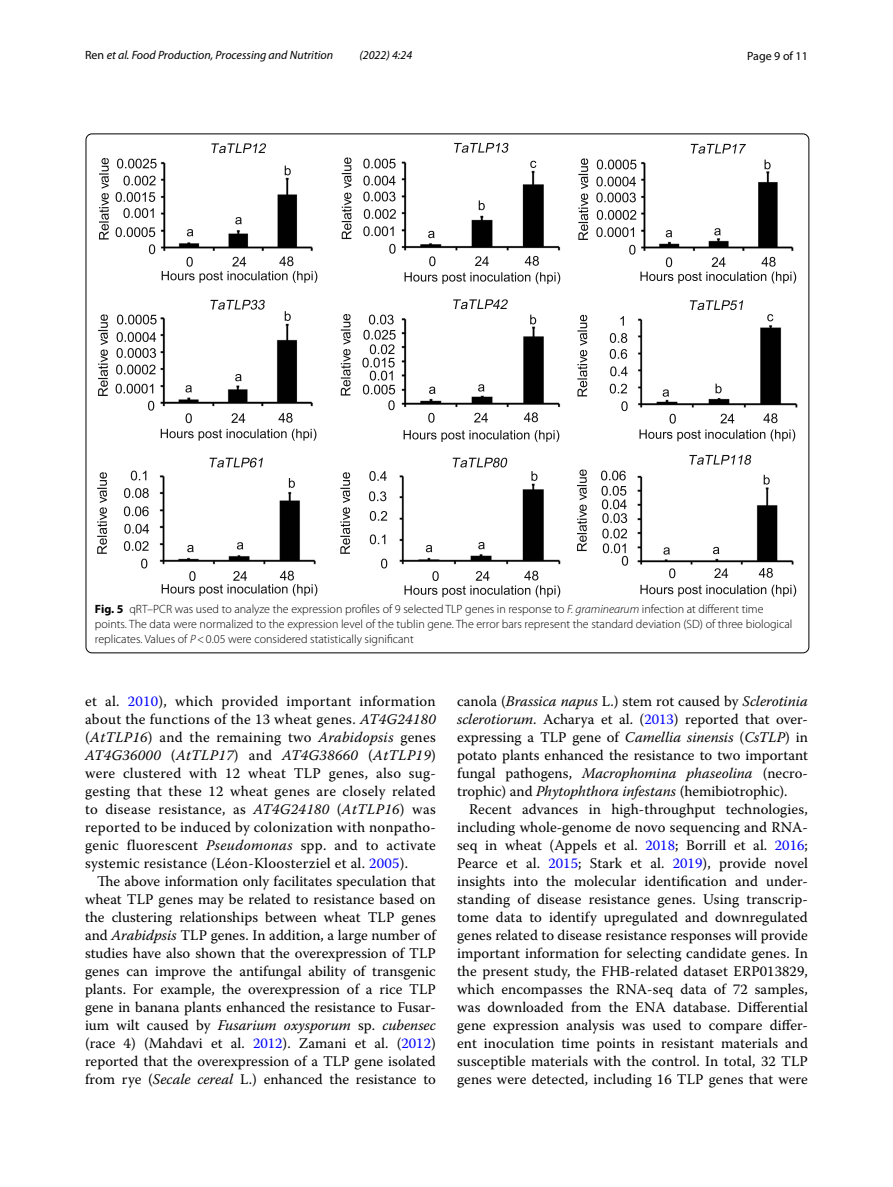
<style>
.page{position:relative;width:893px;height:1187px;background:#fff}
.page>*{position:absolute;margin:0;border:0;box-sizing:border-box;transform-origin:0 0}
.t1{font:14.7px/18px "Warnock Pro";letter-spacing:.005em;color:#000;text-align:justify}
.t2{font:300 12px/15px "Myriad Pro";color:#000}
.t3{font:italic 12px "Myriad Pro";color:#000}
.t4{font:12px "Myriad Pro";color:#000}
.s1{font-style:normal}
.s2{font-weight:700}
.s3{font-style:italic}
.s4{color:#00f}
</style>
<div class="page">
<img style="left:160px;top:162px;width:638px;height:403px">
<svg style="left:211px;top:143px;width:55px;height:10px"></svg>
<svg style="left:117px;top:159px;width:40px;height:9px"></svg>
<svg style="left:405px;top:272px;width:155px;height:12px"></svg>
<svg style="left:404px;top:430px;width:155px;height:12px"></svg>
<svg style="left:639px;top:429px;width:156px;height:12px"></svg>
<svg style="left:640px;top:584px;width:156px;height:12px"></svg>
<svg style="left:124px;top:176px;width:32px;height:9px"></svg>
<svg style="left:116px;top:192px;width:39px;height:10px"></svg>
<svg style="left:123px;top:208px;width:31px;height:10px"></svg>
<svg style="left:116px;top:227px;width:39px;height:10px"></svg>
<svg style="left:149px;top:244px;width:6px;height:10px"></svg>
<svg style="left:162px;top:256px;width:155px;height:27px"></svg>
<svg style="left:99px;top:158px;width:10px;height:81px"></svg>
<svg style="left:454px;top:143px;width:54px;height:10px"></svg>
<svg style="left:363px;top:159px;width:33px;height:9px"></svg>
<svg style="left:363px;top:176px;width:33px;height:9px"></svg>
<svg style="left:363px;top:192px;width:32px;height:9px"></svg>
<svg style="left:364px;top:209px;width:32px;height:10px"></svg>
<svg style="left:363px;top:226px;width:31px;height:10px"></svg>
<svg style="left:389px;top:244px;width:7px;height:10px"></svg>
<svg style="left:429px;top:256px;width:6px;height:10px"></svg>
<svg style="left:475px;top:256px;width:14px;height:10px"></svg>
<svg style="left:525px;top:256px;width:14px;height:10px"></svg>
<svg style="left:342px;top:157px;width:9px;height:82px"></svg>
<svg style="left:691px;top:144px;width:55px;height:10px"></svg>
<svg style="left:597px;top:159px;width:39px;height:10px"></svg>
<svg style="left:596px;top:177px;width:40px;height:9px"></svg>
<svg style="left:596px;top:192px;width:40px;height:10px"></svg>
<svg style="left:597px;top:210px;width:39px;height:10px"></svg>
<svg style="left:596px;top:227px;width:38px;height:10px"></svg>
<svg style="left:629px;top:245px;width:167px;height:38px"></svg>
<svg style="left:578px;top:158px;width:10px;height:82px"></svg>
<svg style="left:210px;top:300px;width:55px;height:9px"></svg>
<svg style="left:117px;top:314px;width:40px;height:10px"></svg>
<svg style="left:117px;top:332px;width:39px;height:10px"></svg>
<svg style="left:117px;top:348px;width:39px;height:10px"></svg>
<svg style="left:116px;top:364px;width:39px;height:10px"></svg>
<svg style="left:116px;top:383px;width:37px;height:10px"></svg>
<svg style="left:148px;top:401px;width:6px;height:9px"></svg>
<svg style="left:161px;top:413px;width:155px;height:28px"></svg>
<svg style="left:98px;top:314px;width:10px;height:82px"></svg>
<svg style="left:453px;top:299px;width:55px;height:10px"></svg>
<svg style="left:369px;top:314px;width:25px;height:10px"></svg>
<svg style="left:362px;top:330px;width:34px;height:64px"></svg>
<svg style="left:388px;top:400px;width:7px;height:10px"></svg>
<svg style="left:428px;top:413px;width:7px;height:9px"></svg>
<svg style="left:474px;top:413px;width:14px;height:9px"></svg>
<svg style="left:524px;top:412px;width:14px;height:10px"></svg>
<svg style="left:341px;top:314px;width:10px;height:81px"></svg>
<svg style="left:690px;top:300px;width:53px;height:10px"></svg>
<svg style="left:620px;top:316px;width:4px;height:9px"></svg>
<svg style="left:187px;top:229px;width:6px;height:7px"></svg>
<svg style="left:235px;top:217px;width:7px;height:7px"></svg>
<svg style="left:285px;top:166px;width:6px;height:9px"></svg>
<svg style="left:428px;top:231px;width:7px;height:7px"></svg>
<svg style="left:479px;top:200px;width:6px;height:10px"></svg>
<svg style="left:530px;top:161px;width:6px;height:7px"></svg>
<svg style="left:666px;top:230px;width:6px;height:7px"></svg>
<svg style="left:714px;top:228px;width:7px;height:7px"></svg>
<svg style="left:764px;top:160px;width:7px;height:9px"></svg>
<svg style="left:187px;top:545px;width:7px;height:7px"></svg>
<svg style="left:237px;top:542px;width:6px;height:7px"></svg>
<svg style="left:289px;top:478px;width:6px;height:10px"></svg>
<svg style="left:426px;top:545px;width:6px;height:7px"></svg>
<svg style="left:478px;top:542px;width:7px;height:7px"></svg>
<svg style="left:531px;top:471px;width:6px;height:10px"></svg>
<svg style="left:663px;top:547px;width:7px;height:7px"></svg>
<svg style="left:713px;top:547px;width:6px;height:7px"></svg>
<svg style="left:764px;top:475px;width:6px;height:9px"></svg>
<svg style="left:185px;top:385px;width:7px;height:7px"></svg>
<svg style="left:235px;top:374px;width:7px;height:7px"></svg>
<svg style="left:285px;top:311px;width:6px;height:10px"></svg>
<svg style="left:429px;top:386px;width:6px;height:8px"></svg>
<svg style="left:478px;top:384px;width:6px;height:7px"></svg>
<svg style="left:530px;top:314px;width:6px;height:10px"></svg>
<svg style="left:663px;top:389px;width:6px;height:7px"></svg>
<svg style="left:715px;top:383px;width:7px;height:10px"></svg>
<svg style="left:767px;top:314px;width:6px;height:7px"></svg>
<svg style="left:610px;top:333px;width:17px;height:10px"></svg>
<svg style="left:610px;top:349px;width:17px;height:10px"></svg>
<svg style="left:610px;top:366px;width:18px;height:10px"></svg>
<svg style="left:610px;top:383px;width:17px;height:10px"></svg>
<svg style="left:621px;top:401px;width:7px;height:10px"></svg>
<svg style="left:670px;top:414px;width:6px;height:9px"></svg>
<svg style="left:720px;top:413px;width:14px;height:10px"></svg>
<svg style="left:763px;top:413px;width:14px;height:10px"></svg>
<svg style="left:577px;top:315px;width:10px;height:81px"></svg>
<svg style="left:210px;top:457px;width:53px;height:10px"></svg>
<svg style="left:131px;top:470px;width:15px;height:10px"></svg>
<svg style="left:124px;top:488px;width:25px;height:10px"></svg>
<svg style="left:124px;top:506px;width:25px;height:10px"></svg>
<svg style="left:124px;top:524px;width:25px;height:9px"></svg>
<svg style="left:124px;top:541px;width:25px;height:10px"></svg>
<svg style="left:141px;top:558px;width:6px;height:10px"></svg>
<svg style="left:162px;top:570px;width:155px;height:26px"></svg>
<svg style="left:97px;top:472px;width:10px;height:81px"></svg>
<svg style="left:453px;top:457px;width:54px;height:10px"></svg>
<svg style="left:369px;top:471px;width:18px;height:10px"></svg>
<svg style="left:369px;top:491px;width:17px;height:10px"></svg>
<svg style="left:370px;top:511px;width:17px;height:10px"></svg>
<svg style="left:370px;top:534px;width:15px;height:10px"></svg>
<svg style="left:381px;top:558px;width:6px;height:10px"></svg>
<svg style="left:405px;top:570px;width:155px;height:27px"></svg>
<svg style="left:340px;top:472px;width:10px;height:81px"></svg>
<svg style="left:689px;top:455px;width:62px;height:9px"></svg>
<svg style="left:601px;top:470px;width:25px;height:10px"></svg>
<svg style="left:601px;top:486px;width:27px;height:79px"></svg>
<svg style="left:669px;top:568px;width:6px;height:10px"></svg>
<svg style="left:714px;top:568px;width:14px;height:10px"></svg>
<svg style="left:759px;top:568px;width:14px;height:9px"></svg>
<svg style="left:577px;top:469px;width:10px;height:82px"></svg>
<p class="t3" style="left:85px;top:48px;width:250px"><span class="s1">Ren</span> et al. Food Production, Processing and Nutrition</p>
<p class="t3" style="left:359px;top:48px;width:54px">(2022) 4:24</p>
<p class="t4" style="left:747px;top:48px;width:62px">Page 9 of 11</p>
<p class="t2" style="left:95px;top:601px;width:699px"><span class="s2">Fig. 5</span> qRT–PCR was used to analyze the expression profiles of 9 selected TLP genes in response to <span class="s3">F. graminearum</span> infection at different time points. The data were normalized to the expression level of the tublin gene. The error bars represent the standard deviation (SD) of three biological replicates. Values of <span class="s3">P</span>&lt;0.05 were considered statistically significant</p>
<p class="t1" style="left:85px;top:692px;width:352px">et al. <span class="s4">2010</span>), which provided important information about the functions of the 13 wheat genes. <span class="s3">AT4G24180 </span>(<span class="s3">AtTLP16</span>) and the remaining two <span class="s3">Arabidopsis</span> genes <span class="s3">AT4G36000</span> (<span class="s3">AtTLP17</span>) and <span class="s3">AT4G38660</span> (<span class="s3">AtTLP19</span>) were clustered with 12 wheat TLP genes, also sug&shy;gesting that these 12 wheat genes are closely related to disease resistance, as <span class="s3">AT4G24180</span> (<span class="s3">AtTLP16</span>) was reported to be induced by colonization with nonpatho&shy;genic fluorescent <span class="s3">Pseudomonas</span> spp. and to activate systemic resistance (Léon-Kloosterziel et al. <span class="s4">2005</span>).</p>
<p class="t1" style="left:85px;top:872px;width:352px;text-indent:12px">The above information only facilitates speculation that wheat TLP genes may be related to resistance based on the clustering relationships between wheat TLP genes and <span class="s3">Arabidpsis</span> TLP genes. In addition, a large number of studies have also shown that the overexpression of TLP genes can improve the antifungal ability of transgenic plants. For example, the overexpression of a rice TLP gene in banana plants enhanced the resistance to Fusar&shy;ium wilt caused by <span class="s3">Fusarium oxysporum</span> sp. <span class="s3">cubensec </span>(race 4) (Mahdavi et al. <span class="s4">2012</span>). Zamani et al. (<span class="s4">2012</span>) reported that the overexpression of a TLP gene isolated from rye (<span class="s3">Secale cereal</span> L.) enhanced the resistance to</p>
<p class="t1" style="left:457px;top:692px;width:352px">canola (<span class="s3">Brassica napus</span> L.) stem rot caused by <span class="s3">Sclerotinia sclerotiorum</span>. Acharya et al. (<span class="s4">2013</span>) reported that over&shy;expressing a TLP gene of <span class="s3">Camellia sinensis</span> (<span class="s3">CsTLP</span>) in potato plants enhanced the resistance to two important fungal pathogens, <span class="s3">Macrophomina phaseolina</span> (necro&shy;trophic) and <span class="s3">Phytophthora infestans</span> (hemibiotrophic).</p>
<p class="t1" style="left:457px;top:800px;width:352px;text-indent:12px">Recent advances in high-throughput technologies, including whole-genome de novo sequencing and RNA&shy;seq in wheat (Appels et al. <span class="s4">2018</span>; Borrill et al. <span class="s4">2016</span>; Pearce et al. <span class="s4">2015</span>; Stark et al. <span class="s4">2019</span>), provide novel insights into the molecular identification and under&shy;standing of disease resistance genes. Using transcrip&shy;tome data to identify upregulated and downregulated genes related to disease resistance responses will provide important information for selecting candidate genes. In the present study, the FHB-related dataset ERP013829, which encompasses the RNA-seq data of 72 samples, was downloaded from the ENA database. Differential gene expression analysis was used to compare differ&shy;ent inoculation time points in resistant materials and susceptible materials with the control. In total, 32 TLP genes were detected, including 16 TLP genes that were</p>
</div>
